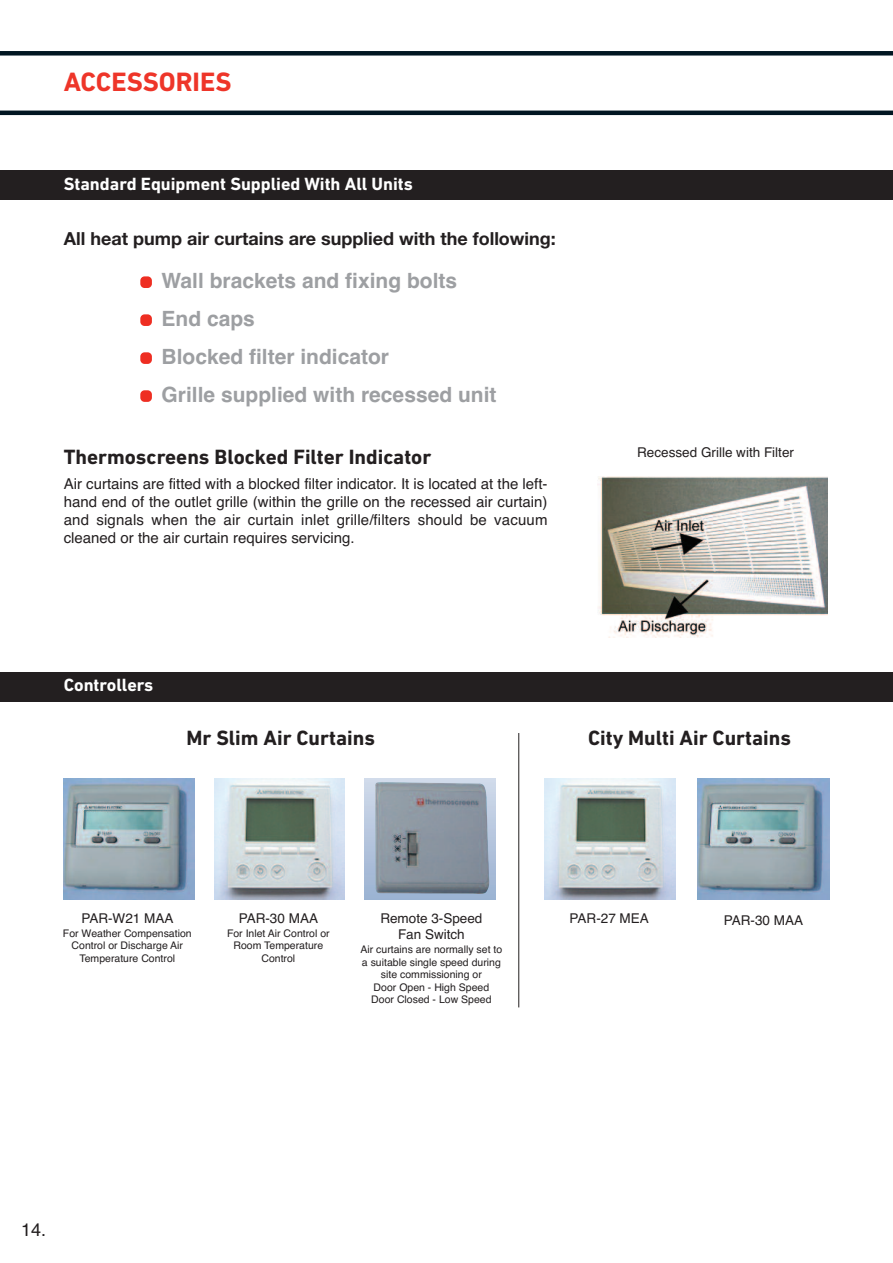
<style>
.page{position:relative;width:893px;height:1263px;background:#fff}
.page>*{position:absolute;margin:0;border:0;box-sizing:border-box;transform-origin:0 0}
.t1{font:700 27px "DIN Next LT Pro";color:#ee3529}
.t2{font:700 21px/38px "Helvetica";color:#9d9fa2}
.t3{font:700 21px "DIN Next LT Pro";color:#231f20}
.t4{font:700 18px "Helvetica Neue LT Com";color:#231f20}
.t5{font:700 18px "DIN Next LT Pro";color:#fff}
.t6{font:18px "Helvetica";color:#231f20}
.t7{font:15px/18px "Helvetica";color:#231f20;text-align:justify}
.t8{font:13.5px/16.2px "Helvetica";color:#231f20;text-align:center}
.t9{font:10.5px/12.6px "Helvetica";color:#231f20;text-align:center}
</style>
<div class="page">
<div style="left:0;top:51px;width:893px;height:5px;background:#011622"></div>
<hr style="left:0;top:111px;width:893px;height:4px;background:#011622">
<div style="left:0;top:170px;width:893px;height:30px;background:#231f20"></div>
<div style="left:140px;top:276px;width:12px;height:12px;background:#ee2e22;border-radius:4px"></div>
<div style="left:140px;top:314px;width:12px;height:12px;background:#ee2e22;border-radius:4px"></div>
<div style="left:140px;top:352px;width:12px;height:12px;background:#ee2e22;border-radius:4px"></div>
<div style="left:140px;top:390px;width:12px;height:12px;background:#ee2e22;border-radius:4px"></div>
<img style="left:698px;top:779px;width:131px;height:120px">
<img style="left:598px;top:476px;width:230px;height:161px">
<div style="left:0;top:672px;width:893px;height:30px;background:#231f20"></div>
<img style="left:545px;top:779px;width:130px;height:120px">
<img style="left:64px;top:779px;width:130px;height:120px">
<img style="left:214px;top:779px;width:131px;height:120px">
<div style="left:365px;top:779px;width:130px;height:120px;background:linear-gradient(to bottom,#d0daea,#9bb2d2)"></div>
<img style="left:375px;top:782px;width:115px;height:112px">
<hr style="left:518px;top:733px;width:1px;height:274px;background:#231f20">
<h1 class="t1" style="left:64px;top:73px;width:169px">ACCESSORIES</h1>
<p class="t5" style="left:64px;top:177px;width:351px">Standard Equipment Supplied With All Units</p>
<p class="t4" style="left:64px;top:227px;width:494px">All heat pump air curtains are supplied with the following:</p>
<h2 class="t2" style="left:162px;top:262px;width:336px">Wall brackets and fixing bolts<br>End caps<br>Blocked filter indicator<br>Grille supplied with recessed unit</h2>
<h2 class="t3" style="left:64px;top:449px;width:369px">Thermoscreens Blocked Filter Indicator</h2>
<p class="t7" style="left:64px;top:475px;width:485px">Air curtains are fitted with a blocked filter indicator. It is located at the left&shy;hand end of the outlet grille (within the grille on the recessed air curtain) and signals when the air curtain inlet grille/filters should be vacuum cleaned or the air curtain requires servicing.</p>
<p class="t8" style="left:637px;top:444px;width:158px">Recessed Grille with Filter</p>
<p class="t5" style="left:64px;top:679px;width:91px">Controllers</p>
<h2 class="t3" style="left:186px;top:731px;width:190px">Mr Slim Air Curtains</h2>
<h2 class="t3" style="left:588px;top:731px;width:204px">City Multi Air Curtains</h2>
<p class="t8" style="left:81px;top:910px;width:94px">PAR-W21 MAA</p>
<p class="t9" style="left:63px;top:927px;width:130px">For Weather Compensation<br>Control or Discharge Air<br>Temperature Control</p>
<p class="t8" style="left:380px;top:910px;width:104px">Remote 3-Speed<br>Fan Switch</p>
<p class="t9" style="left:360px;top:943px;width:143px">Air curtains are normally set to a suitable single speed during site commissioning or<br>Door Open - High Speed<br>Door Closed - Low Speed</p>
<p class="t8" style="left:239px;top:910px;width:81px">PAR-30 MAA</p>
<p class="t8" style="left:570px;top:910px;width:81px">PAR-27 MEA</p>
<p class="t9" style="left:227px;top:927px;width:104px">For Inlet Air Control or<br>Room Temperature<br>Control</p>
<p class="t8" style="left:724px;top:912px;width:81px">PAR-30 MAA</p>
<p class="t6" style="left:21px;top:1219px;width:27px">14.</p>
</div>
